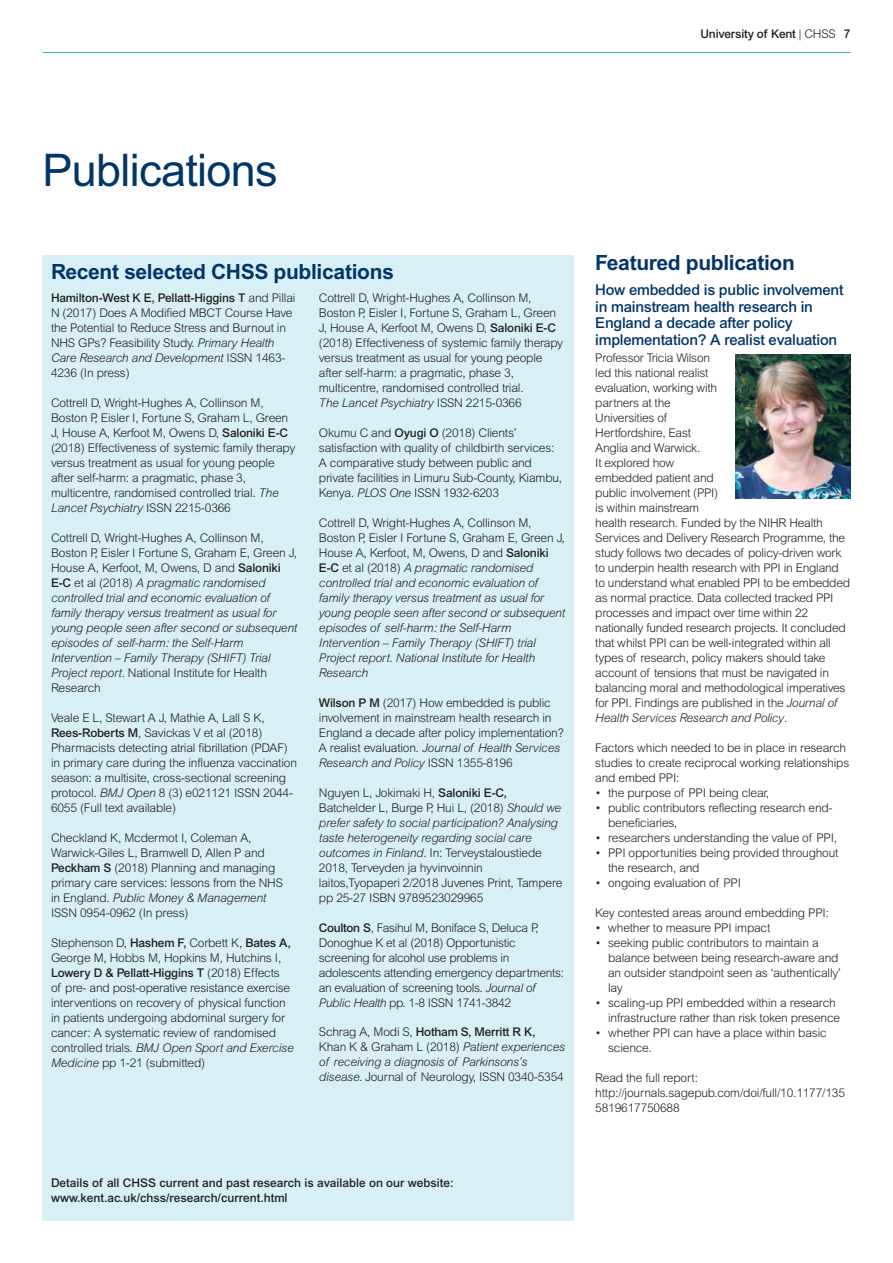
<style>
.page{position:relative;width:893px;height:1263px;background:#fff}
.page>*{position:absolute;margin:0;border:0;box-sizing:border-box;transform-origin:0 0}
.t1{font:45px "Arial";letter-spacing:-.015em;color:#003667}
.t2{font:700 21px "Arial";letter-spacing:-.015em;color:#003667}
.t3{font:500 15px/16.5px "Arial";letter-spacing:-.015em;color:#003667}
.t4{font:300 12px/15px "Arial";letter-spacing:-.015em;color:#231f20}
.t5{font:italic 300 12px/15px "Arial";letter-spacing:-.015em;color:#231f20}
.t6{font:500 12px/15px "Arial";color:#231f20}
.s1{font-weight:300}
.s2{font-weight:500}
.s3{font-style:italic}
.s4{font-style:normal}
.s5{font-weight:500;font-style:normal}
</style>
<div class="page">
<div style="left:43px;top:255px;width:531px;height:965px;background:#d8eff6"></div>
<hr style="left:43px;top:52px;width:807px;height:1px;background:#2cbdd8">
<img style="left:736px;top:354px;width:114px;height:145px">
<p class="t6" style="left:700px;top:28px;width:151px">University of Kent <span class="s1">| CHSS</span> 7</p>
<h1 class="t1" style="left:43px;top:144px;width:237px">Publications</h1>
<h2 class="t2" style="left:51px;top:264px;width:344px">Recent selected CHSS publications</h2>
<p class="t4" style="left:51px;top:291px;width:246px"><span class="s2">Hamilton-West K E, Pellatt-Higgins T</span> and Pillai N (2017) Does A Modified MBCT Course Have the Potential to Reduce Stress and Burnout in NHS GPs? Feasibility Study. <span class="s3">Primary Health Care Research and Development</span> ISSN 1463- 4236 (In press)</p>
<p class="t4" style="left:51px;top:396px;width:246px">Cottrell D, Wright-Hughes A, Collinson M, Boston P, Eisler I, Fortune S, Graham L, Green J, House A, Kerfoot M, Owens D, <span class="s2">Saloniki E-C </span>(2018) Effectiveness of systemic family therapy versus treatment as usual for young people after self-harm: a pragmatic, phase 3, multicentre, randomised controlled trial. <span class="s3">The Lancet Psychiatry</span> ISSN 2215-0366</p>
<p class="t5" style="left:51px;top:531px;width:248px"><span class="s4">Cottrell D, Wright-Hughes A, Collinson M, Boston P, Eisler I Fortune S, Graham E, Green J, House A, Kerfoot, M, Owens, D and</span> <span class="s5">Saloniki E-C</span> <span class="s4">et al (2018)</span> A pragmatic randomised controlled trial and economic evaluation of family therapy versus treatment as usual for young people seen after second or subsequent episodes of self-harm: the Self-Harm Intervention – Family Therapy (SHIFT) Trial Project report<span class="s4">. National Institute for Health Research</span></p>
<p class="t4" style="left:51px;top:711px;width:248px">Veale E L, Stewart A J, Mathie A, Lall S K, <span class="s2">Rees-Roberts M</span>, Savickas V et al (2018)<br>Pharmacists detecting atrial fibrillation (PDAF) in primary care during the influenza vaccination season: a multisite, cross-sectional screening protocol. <span class="s3">BMJ Open</span> 8 (3) e021121 ISSN 2044- 6055 (Full text available)</p>
<p class="t4" style="left:51px;top:831px;width:233px">Checkland K, Mcdermot I, Coleman A, Warwick-Giles L, Bramwell D, Allen P and <span class="s2">Peckham S</span> (2018) Planning and managing primary care services: lessons from the NHS in England. <span class="s3">Public Money &amp; Management </span>ISSN 0954-0962 (In press)</p>
<p class="t4" style="left:51px;top:936px;width:244px">Stephenson D, <span class="s2">Hashem F,</span> Corbett K, <span class="s2">Bates A, </span>George M, Hobbs M, Hopkins M, Hutchins I, <span class="s2">Lowery D &amp; Pellatt-Higgins T</span> (2018) Effects<br>of pre- and post-operative resistance exercise interventions on recovery of physical function in patients undergoing abdominal surgery for cancer: A systematic review of randomised controlled trials. <span class="s3">BMJ Open Sport and Exercise Medicine</span> pp 1-21 (submitted)</p>
<p class="t4" style="left:319px;top:291px;width:246px">Cottrell D, Wright-Hughes A, Collinson M, Boston P, Eisler I, Fortune S, Graham L, Green J, House A, Kerfoot M, Owens D, <span class="s2">Saloniki E-C </span>(2018) Effectiveness of systemic family therapy versus treatment as usual for young people after self-harm: a pragmatic, phase 3, multicentre, randomised controlled trial.<br><span class="s3">The Lancet Psychiatry</span> ISSN 2215-0366</p>
<p class="t4" style="left:319px;top:426px;width:245px">Okumu C and <span class="s2">Oyugi O</span> (2018) Clients’ satisfaction with quality of childbirth services:<br>A comparative study between public and private facilities in Limuru Sub-County, Kiambu, Kenya<span class="s3">. PLOS One</span> ISSN 1932-6203</p>
<p class="t5" style="left:319px;top:516px;width:248px"><span class="s4">Cottrell D, Wright-Hughes A, Collinson M, Boston P, Eisler I Fortune S, Graham E, Green J, House A, Kerfoot, M, Owens, D and</span> <span class="s5">Saloniki E-C</span> <span class="s4">et al (2018)</span> A pragmatic randomised controlled trial and economic evaluation of family therapy versus treatment as usual for young people seen after second or subsequent episodes of self-harm: the Self-Harm Intervention – Family Therapy (SHIFT) trial Project report<span class="s4">.</span> National Institute for Health Research</p>
<p class="t4" style="left:319px;top:696px;width:246px"><span class="s2">Wilson P M</span> (2017) How embedded is public involvement in mainstream health research in England a decade after policy implementation?<br>A realist evaluation. <span class="s3">Journal of Health Services Research and Policy</span> ISSN 1355-8196</p>
<p class="t4" style="left:319px;top:786px;width:245px">Nguyen L, Jokimaki H, <span class="s2">Saloniki E-C, </span>Batchelder L, Burge P, Hui L, (2018) <span class="s3">Should we prefer safety to social participation? Analysing taste heterogeneity regarding social care outcomes in Finland.</span> In: Terveystaloustiede 2018, Terveyden ja hyvinvoinnin laitos,Tyopaperi 2/2018 Juvenes Print, Tampere pp 25-27 ISBN 9789523029965</p>
<p class="t4" style="left:319px;top:921px;width:247px"><span class="s2">Coulton S</span>, Fasihul M, Boniface S, Deluca P, Donoghue K et al (2018) Opportunistic screening for alcohol use problems in adolescents attending emergency departments: an evaluation of screening tools. <span class="s3">Journal of Public Health</span> pp. 1-8 ISSN 1741-3842</p>
<p class="t4" style="left:319px;top:1026px;width:248px">Schrag A, Modi S, <span class="s2">Hotham S, Merritt R K, </span>Khan K &amp; Graham L (2018) <span class="s3">Patient experiences of receiving a diagnosis of Parkinsons’s disease.</span> Journal of Neurology, ISSN 0340-5354</p>
<p class="t6" style="left:51px;top:1177px;width:404px">Details of all CHSS current and past research is available on our website: www.kent.ac.uk/chss/research/current.html</p>
<h2 class="t2" style="left:595px;top:255px;width:201px">Featured publication</h2>
<p class="t3" style="left:595px;top:283px;width:250px">How embedded is public involvement in mainstream health research in England a decade after policy implementation? A realist evaluation</p>
<p class="t4" style="left:595px;top:351px;width:256px">Professor Tricia Wilson<br>led this national realist<br>evaluation, working with<br>partners at the<br>Universities of<br>Hertfordshire, East<br>Anglia and Warwick.<br>It explored how<br>embedded patient and<br>public involvement (PPI)<br>is within mainstream<br>health research. Funded by the NIHR Health Services and Delivery Research Programme, the study follows two decades of policy-driven work to underpin health research with PPI in England to understand what enabled PPI to be embedded as normal practice. Data collected tracked PPI processes and impact over time within 22 nationally funded research projects. It concluded that whilst PPI can be well-integrated within all types of research, policy makers should take account of tensions that must be navigated in balancing moral and methodological imperatives for PPI. Findings are published in the <span class="s3">Journal of Health Services Research and Policy</span>.</p>
<p class="t4" style="left:595px;top:741px;width:256px">Factors which needed to be in place in research studies to create reciprocal working relationships and embed PPI:</p>
<p class="t4" style="left:595px;top:786px;width:175px">• the purpose of PPI being clear,</p>
<p class="t4" style="left:608px;top:801px;width:226px;text-indent:-13px">• public contributors reflecting research end&shy;beneficiaries,</p>
<p class="t4" style="left:595px;top:831px;width:243px">• researchers understanding the value of PPI,</p>
<p class="t4" style="left:608px;top:846px;width:232px;text-indent:-13px">• PPI opportunities being provided throughout the research, and</p>
<p class="t4" style="left:595px;top:876px;width:147px">• ongoing evaluation of PPI</p>
<p class="t4" style="left:595px;top:906px;width:235px">Key contested areas around embedding PPI:</p>
<p class="t4" style="left:595px;top:921px;width:177px">• whether to measure PPI impact</p>
<p class="t4" style="left:608px;top:936px;width:234px;text-indent:-13px">• seeking public contributors to maintain a balance between being research-aware and an outsider standpoint seen as ‘authentically’ lay</p>
<p class="t4" style="left:608px;top:996px;width:234px;text-indent:-13px">• scaling-up PPI embedded within a research infrastructure rather than risk token presence</p>
<p class="t4" style="left:608px;top:1026px;width:220px;text-indent:-13px">• whether PPI can have a place within basic science.</p>
<p class="t4" style="left:595px;top:1071px;width:251px">Read the full report: http://journals.sagepub.com/doi/full/10.1177/135<br>5819617750688</p>
</div>
